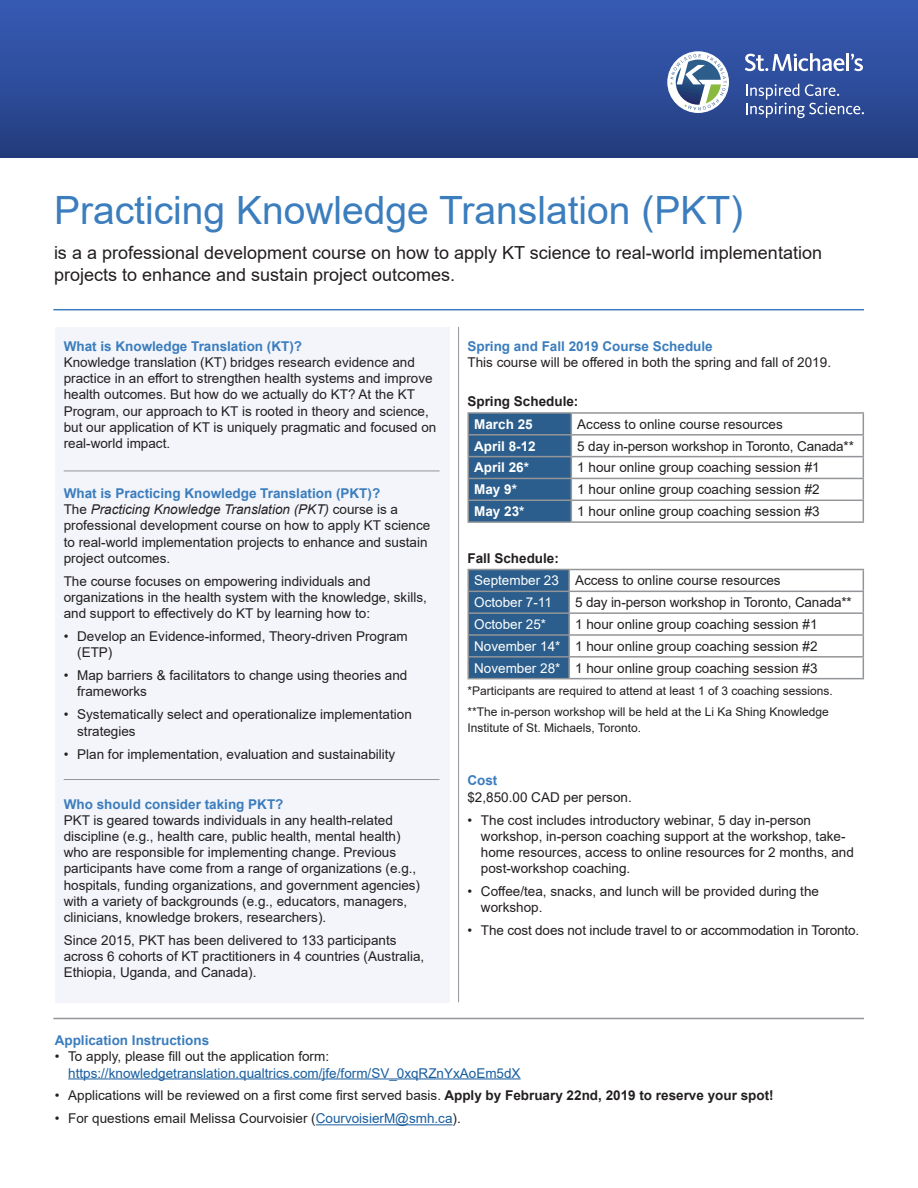
<style>
.page{position:relative;width:918px;height:1188px;background:#fff}
.page>*{position:absolute;margin:0;border:0;box-sizing:border-box;transform-origin:0 0}
.t1{font:39px "Arial";color:#3b7dbd}
.t2{font:18px/21.6px "Arial";color:#231f20}
.t3{font:13.5px/16.2px "Arial";color:#231f20}
.t4{font:700 13.5px "Arial";color:#3b7dbd}
.t5{font:13.5px/16.2px "Arial";color:#175d9e}
.t6{font:13.5px "Arial";color:#fff}
.t7{font:700 13.5px "Arial";color:#fff}
.t8{font:700 13.5px "Arial";color:#231f20}
.t9{font:12px/16.2px "Arial";color:#231f20}
.s1{font-style:italic}
.s2{color:#231f20}
.s3{font-weight:700}
.s4{color:#175d9e}
</style>
<div class="page">
<div style="left:55px;top:327px;width:394px;height:675px;background:#f3f5fa"></div>
<div style="left:0;top:0;width:918px;height:158px;background:linear-gradient(to bottom,#385cb7,#233d7e)"></div>
<svg style="left:667px;top:51px;width:62px;height:62px"></svg>
<svg style="left:670px;top:54px;width:56px;height:56px"></svg>
<svg style="left:746px;top:84px;width:118px;height:34px;background:#5069a7"></svg>
<svg style="left:745px;top:53px;width:118px;height:18px"></svg>
<hr style="left:467px;top:412px;width:104px;height:2px;background:#939598">
<hr style="left:467px;top:414px;width:2px;height:20px;background:#939598">
<hr style="left:571px;top:412px;width:293px;height:2px;background:#939598">
<hr style="left:467px;top:434px;width:104px;height:2px;background:#939598">
<hr style="left:467px;top:436px;width:2px;height:20px;background:#939598">
<hr style="left:571px;top:434px;width:293px;height:2px;background:#939598">
<hr style="left:467px;top:456px;width:104px;height:1px;background:#939598">
<hr style="left:467px;top:457px;width:2px;height:21px;background:#939598">
<hr style="left:571px;top:456px;width:293px;height:1px;background:#939598">
<hr style="left:467px;top:478px;width:104px;height:1px;background:#939598">
<hr style="left:467px;top:479px;width:2px;height:21px;background:#939598">
<hr style="left:571px;top:478px;width:293px;height:1px;background:#939598">
<hr style="left:467px;top:500px;width:104px;height:1px;background:#939598">
<hr style="left:467px;top:501px;width:2px;height:20px;background:#939598">
<hr style="left:571px;top:500px;width:293px;height:1px;background:#939598">
<svg style="left:468px;top:413px;width:104px;height:108px;background:#34628d"></svg>
<svg style="left:863px;top:414px;width:1px;height:107px"></svg>
<hr style="left:467px;top:521px;width:104px;height:2px;background:#939598">
<hr style="left:571px;top:521px;width:293px;height:2px;background:#939598">
<div style="left:469px;top:570px;width:99px;height:108px;background:#2b5e8c"></div>
<hr style="left:467px;top:569px;width:102px;height:1px;background:#939598">
<hr style="left:467px;top:570px;width:2px;height:21px;background:#939598">
<hr style="left:569px;top:569px;width:295px;height:1px;background:#939598">
<hr style="left:568px;top:570px;width:2px;height:21px;background:#939598">
<hr style="left:467px;top:591px;width:102px;height:1px;background:#939598">
<hr style="left:467px;top:592px;width:2px;height:20px;background:#939598">
<hr style="left:569px;top:591px;width:295px;height:1px;background:#939598">
<hr style="left:568px;top:592px;width:2px;height:20px;background:#939598">
<hr style="left:467px;top:612px;width:102px;height:2px;background:#939598">
<hr style="left:467px;top:614px;width:2px;height:20px;background:#939598">
<hr style="left:569px;top:612px;width:295px;height:2px;background:#939598">
<hr style="left:568px;top:614px;width:2px;height:20px;background:#939598">
<hr style="left:467px;top:634px;width:102px;height:2px;background:#939598">
<hr style="left:467px;top:636px;width:2px;height:20px;background:#939598">
<hr style="left:569px;top:634px;width:295px;height:2px;background:#939598">
<hr style="left:568px;top:636px;width:2px;height:20px;background:#939598">
<hr style="left:467px;top:656px;width:102px;height:2px;background:#939598">
<hr style="left:467px;top:658px;width:2px;height:20px;background:#939598">
<hr style="left:569px;top:656px;width:295px;height:2px;background:#939598">
<hr style="left:568px;top:658px;width:2px;height:20px;background:#939598">
<svg style="left:863px;top:570px;width:1px;height:108px"></svg>
<hr style="left:467px;top:678px;width:102px;height:1px;background:#939598">
<hr style="left:569px;top:678px;width:295px;height:1px;background:#939598">
<hr style="left:68px;top:1078px;width:453px;height:1px;background:#175d9e">
<hr style="left:316px;top:1124px;width:137px;height:1px;background:#175d9e">
<hr style="left:53px;top:1018px;width:811px;height:1px;background:#939598">
<hr style="left:53px;top:309px;width:811px;height:1px;background:#3b7dbd">
<hr style="left:458px;top:327px;width:1px;height:675px;background:#939598">
<hr style="left:64px;top:471px;width:376px;height:1px;background:#939598">
<hr style="left:64px;top:779px;width:376px;height:1px;background:#939598">
<p class="t1" style="left:54px;top:184px;width:691px">Practicing Knowledge Translation (PKT)</p>
<p class="t2" style="left:54px;top:242px;width:770px">is a a professional development course on how to apply KT science to real-world implementation projects to enhance and sustain project outcomes.</p>
<p class="t4" style="left:64px;top:337px;width:240px">What is Knowledge Translation (KT)?</p>
<p class="t3" style="left:64px;top:354px;width:374px">Knowledge translation (KT) bridges research evidence and practice in an effort to strengthen health systems and improve health outcomes. But how do we actually do KT? At the KT Program, our approach to KT is rooted in theory and science, but our application of KT is uniquely pragmatic and focused on real-world impact.</p>
<p class="t4" style="left:64px;top:484px;width:318px">What is Practicing Knowledge Translation (PKT)?</p>
<p class="t3" style="left:64px;top:501px;width:368px">The <span class="s1">Practicing Knowledge Translation (PKT)</span> course is a professional development course on how to apply KT science to real-world implementation projects to enhance and sustain project outcomes.</p>
<p class="t3" style="left:64px;top:573px;width:365px">The course focuses on empowering individuals and organizations in the health system with the knowledge, skills, and support to effectively do KT by learning how to:</p>
<p class="t3" style="left:77px;top:628px;width:332px;text-indent:-14px">• Develop an Evidence-informed, Theory-driven Program (ETP)</p>
<p class="t3" style="left:77px;top:667px;width:332px;text-indent:-14px">• Map barriers &amp; facilitators to change using theories and frameworks</p>
<p class="t3" style="left:77px;top:706px;width:336px;text-indent:-14px">• Systematically select and operationalize implementation strategies</p>
<p class="t3" style="left:64px;top:746px;width:333px">• Plan for implementation, evaluation and sustainability</p>
<p class="t4" style="left:64px;top:794px;width:221px">Who should consider taking PKT?</p>
<p class="t3" style="left:64px;top:812px;width:358px">PKT is geared towards individuals in any health-related discipline (e.g., health care, public health, mental health) who are responsible for implementing change. Previous participants have come from a range of organizations (e.g., hospitals, funding organizations, and government agencies) with a variety of backgrounds (e.g., educators, managers, clinicians, knowledge brokers, researchers).</p>
<p class="t3" style="left:64px;top:932px;width:362px">Since 2015, PKT has been delivered to 133 participants across 6 cohorts of KT practitioners in 4 countries (Australia,<br>Ethiopia, Uganda, and Canada).</p>
<p class="t4" style="left:467px;top:337px;width:247px">Spring and Fall 2019 Course Schedule</p>
<p class="t3" style="left:467px;top:354px;width:365px">This course will be offered in both the spring and fall of 2019.</p>
<p class="t8" style="left:467px;top:392px;width:113px">Spring Schedule:</p>
<p class="t7" style="left:474px;top:415px;width:60px">March 25</p>
<p class="t3" style="left:577px;top:416px;width:207px">Access to online course resources</p>
<p class="t7" style="left:474px;top:436px;width:63px">April 8-12</p>
<p class="t3" style="left:577px;top:438px;width:278px">5 day in-person workshop in Toronto, Canada**</p>
<p class="t7" style="left:474px;top:458px;width:56px">April 26*</p>
<p class="t3" style="left:577px;top:460px;width:244px">1 hour online group coaching session #1</p>
<p class="t7" style="left:474px;top:480px;width:44px">May 9*</p>
<p class="t3" style="left:577px;top:481px;width:244px">1 hour online group coaching session #2</p>
<p class="t7" style="left:474px;top:502px;width:52px">May 23*</p>
<p class="t3" style="left:577px;top:503px;width:244px">1 hour online group coaching session #3</p>
<p class="t8" style="left:467px;top:549px;width:93px">Fall Schedule:</p>
<p class="t6" style="left:474px;top:571px;width:86px">September 23</p>
<p class="t3" style="left:575px;top:572px;width:207px">Access to online course resources</p>
<p class="t6" style="left:474px;top:593px;width:79px">October 7-11</p>
<p class="t3" style="left:575px;top:594px;width:278px">5 day in-person workshop in Toronto, Canada**</p>
<p class="t6" style="left:474px;top:615px;width:74px">October 25*</p>
<p class="t3" style="left:575px;top:616px;width:244px">1 hour online group coaching session #1</p>
<p class="t6" style="left:474px;top:637px;width:88px">November 14*</p>
<p class="t3" style="left:575px;top:638px;width:244px">1 hour online group coaching session #2</p>
<p class="t6" style="left:474px;top:659px;width:88px">November 28*</p>
<p class="t3" style="left:575px;top:660px;width:244px">1 hour online group coaching session #3</p>
<p class="t9" style="left:467px;top:682px;width:367px">*Participants are required to attend at least 1 of 3 coaching sessions.</p>
<p class="t9" style="left:467px;top:703px;width:363px">**The in-person workshop will be held at the Li Ka Shing Knowledge<br>Institute of St. Michaels, Toronto.</p>
<p class="t4" style="left:467px;top:771px;width:31px">Cost</p>
<p class="t3" style="left:467px;top:789px;width:166px">$2,850.00 CAD per person.</p>
<p class="t3" style="left:481px;top:812px;width:374px;text-indent:-14px">• The cost includes introductory webinar, 5 day in-person workshop, in-person coaching support at the workshop, take&shy;home resources, access to online resources for 2 months, and post-workshop coaching.</p>
<p class="t3" style="left:481px;top:883px;width:340px;text-indent:-14px">• Coffee/tea, snacks, and lunch will be provided during the workshop.</p>
<p class="t3" style="left:467px;top:922px;width:393px">• The cost does not include travel to or accommodation in Toronto.</p>
<p class="t4" style="left:55px;top:1031px;width:156px">Application Instructions</p>
<p class="t5" style="left:68px;top:1048px;width:454px;text-indent:-14px"><span class="s2">• To apply, please fill out the application form: </span>https://knowledgetranslation.qualtrics.com/jfe/form/SV_0xqRZnYxAoEm5dX</p>
<p class="t3" style="left:55px;top:1088px;width:721px">• Applications will be reviewed on a first come first served basis. <span class="s3">Apply by February 22nd, 2019 to reserve your spot!</span></p>
<p class="t3" style="left:55px;top:1111px;width:408px">• For questions email Melissa Courvoisier (<span class="s4">CourvoisierM@smh.ca</span>).</p>
</div>
